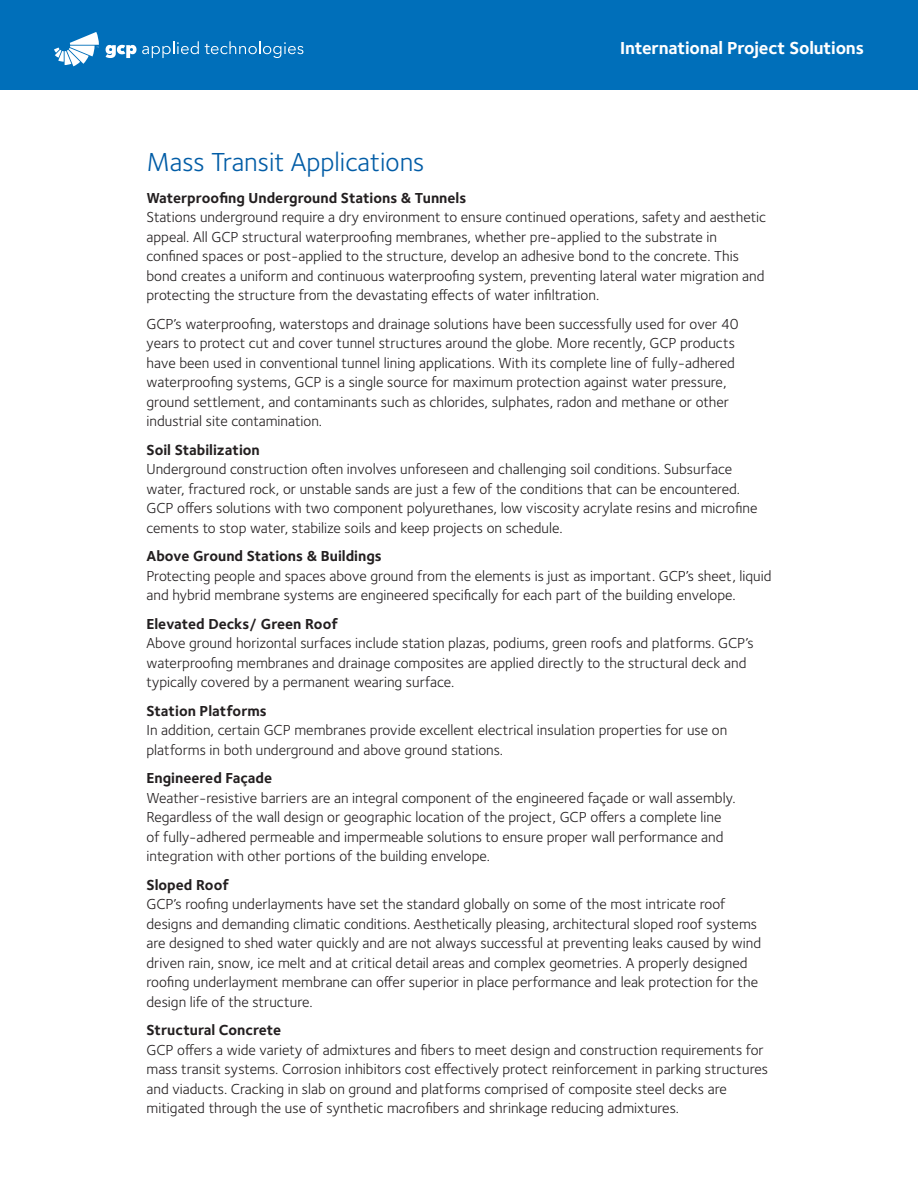
<style>
.page{position:relative;width:918px;height:1188px;background:#fff}
.page>*{position:absolute;margin:0;border:0;box-sizing:border-box;transform-origin:0 0}
.Bro_Section_Header{font:27px "Foundry Sterling";color:#015ca6}
.Bro_Cover_Page_Sub_H{font:700 18px "Foundry Sterling";letter-spacing:-.01em;color:#fff}
.Bro_Body_Copy{font:15px/19.5px "Foundry Sterling";color:#231f20}
.Bro_Body_Copy_Subhea{font:700 15px "Foundry Sterling";color:#231f20}
</style>
<div class="page">
<div style="left:0;top:0;width:918px;height:90px;background:#006fba"></div>
<svg style="left:106px;top:41px;width:93px;height:17px"></svg>
<svg style="left:205px;top:41px;width:98px;height:17px"></svg>
<svg style="left:54px;top:32px;width:45px;height:34px"></svg>
<p class="Bro_Cover_Page_Sub_H" style="left:620px;top:37px;width:245px">International Project Solutions</p>
<p class="Bro_Section_Header" style="left:147px;top:147px;width:279px">Mass Transit Applications</p>
<p class="Bro_Body_Copy_Subhea" style="left:147px;top:189px;width:321px">Waterproofing Underground Stations &amp; Tunnels</p>
<p class="Bro_Body_Copy" style="left:147px;top:208px;width:621px">Stations underground require a dry environment to ensure continued operations, safety and aesthetic appeal. All GCP structural waterproofing membranes, whether pre-applied to the substrate in confined spaces or post-applied to the structure, develop an adhesive bond to the concrete. This bond creates a uniform and continuous waterproofing system, preventing lateral water migration and protecting the structure from the devastating effects of water infiltration.</p>
<p class="Bro_Body_Copy" style="left:147px;top:314px;width:594px">GCP’s waterproofing, waterstops and drainage solutions have been successfully used for over 40 years to protect cut and cover tunnel structures around the globe. More recently, GCP products have been used in conventional tunnel lining applications. With its complete line of fully-adhered waterproofing systems, GCP is a single source for maximum protection against water pressure, ground settlement, and contaminants such as chlorides, sulphates, radon and methane or other industrial site contamination.</p>
<p class="Bro_Body_Copy_Subhea" style="left:147px;top:441px;width:115px">Soil Stabilization</p>
<p class="Bro_Body_Copy" style="left:147px;top:460px;width:613px">Underground construction often involves unforeseen and challenging soil conditions. Subsurface water, fractured rock, or unstable sands are just a few of the conditions that can be encountered.<br>GCP offers solutions with two component polyurethanes, low viscosity acrylate resins and microfine cements to stop water, stabilize soils and keep projects on schedule.</p>
<p class="Bro_Body_Copy_Subhea" style="left:147px;top:547px;width:237px">Above Ground Stations &amp; Buildings</p>
<p class="Bro_Body_Copy" style="left:147px;top:566px;width:627px">Protecting people and spaces above ground from the elements is just as important. GCP’s sheet, liquid and hybrid membrane systems are engineered specifically for each part of the building envelope.</p>
<p class="Bro_Body_Copy_Subhea" style="left:147px;top:615px;width:193px">Elevated Decks/ Green Roof</p>
<p class="Bro_Body_Copy" style="left:147px;top:634px;width:609px">Above ground horizontal surfaces include station plazas, podiums, green roofs and platforms. GCP’s waterproofing membranes and drainage composites are applied directly to the structural deck and typically covered by a permanent wearing surface.</p>
<p class="Bro_Body_Copy_Subhea" style="left:147px;top:702px;width:122px">Station Platforms</p>
<p class="Bro_Body_Copy" style="left:147px;top:721px;width:582px">In addition, certain GCP membranes provide excellent electrical insulation properties for use on platforms in both underground and above ground stations.</p>
<p class="Bro_Body_Copy_Subhea" style="left:147px;top:769px;width:127px">Engineered Façade</p>
<p class="Bro_Body_Copy" style="left:147px;top:788px;width:591px">Weather-resistive barriers are an integral component of the engineered façade or wall assembly.<br>Regardless of the wall design or geographic location of the project, GCP offers a complete line of fully-adhered permeable and impermeable solutions to ensure proper wall performance and integration with other portions of the building envelope.</p>
<p class="Bro_Body_Copy_Subhea" style="left:147px;top:876px;width:84px">Sloped Roof</p>
<p class="Bro_Body_Copy" style="left:147px;top:895px;width:616px">GCP’s roofing underlayments have set the standard globally on some of the most intricate roof designs and demanding climatic conditions. Aesthetically pleasing, architectural sloped roof systems are designed to shed water quickly and are not always successful at preventing leaks caused by wind driven rain, snow, ice melt and at critical detail areas and complex geometries. A properly designed roofing underlayment membrane can offer superior in place performance and leak protection for the design life of the structure.</p>
<p class="Bro_Body_Copy_Subhea" style="left:147px;top:1021px;width:136px">Structural Concrete</p>
<p class="Bro_Body_Copy" style="left:147px;top:1040px;width:623px">GCP offers a wide variety of admixtures and fibers to meet design and construction requirements for mass transit systems. Corrosion inhibitors cost effectively protect reinforcement in parking structures and viaducts. Cracking in slab on ground and platforms comprised of composite steel decks are mitigated through the use of synthetic macrofibers and shrinkage reducing admixtures.</p>
</div>
